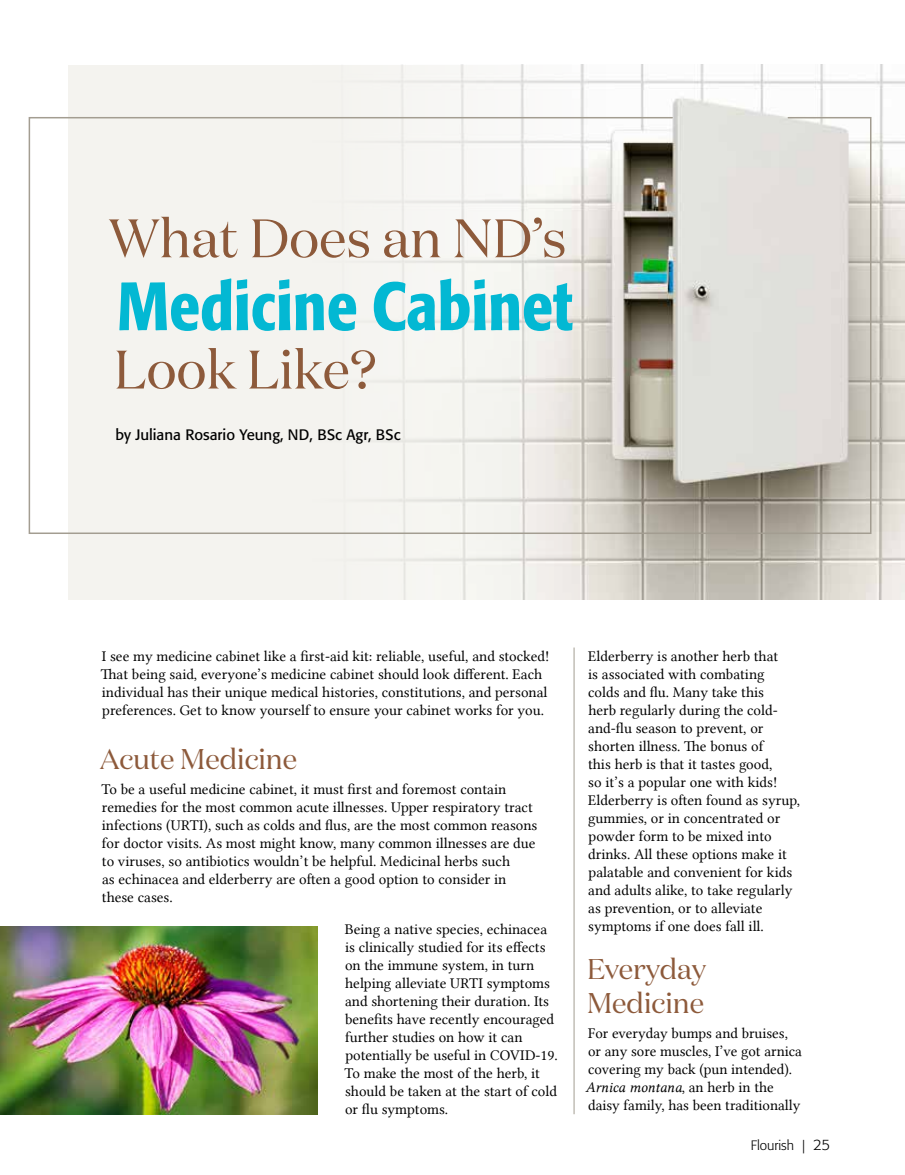
<style>
.page{position:relative;width:905px;height:1175px;background:#fff}
.page>*{position:absolute;margin:0;border:0;box-sizing:border-box;transform-origin:0 0}
.t1{font:500 condensed 67.5px "Formata";color:#03b8d3}
.t2{font:54px "Domaine Disp";color:#8d5a3b}
.t3{font:28.5px/34.2px "Domaine Disp";color:#8d5a3b}
.t4{font:15px/18px "Lin Libertine";color:#000}
.t5{font:15px "Formata";color:#000}
.t6{font:15px "Lin Libertine I";color:#000}
.t7{font:300 13.5px "Formata";color:#000}
.s1{font-family:"Lin Libertine"}
.s2{font-size:15px}
</style>
<div class="page">
<div style="left:69px;top:65px;width:835px;height:535px;background:#f4f3ef"></div>
<img style="left:400px;top:65px;width:504px;height:535px">
<svg style="left:28px;top:116px;width:844px;height:419px"></svg>
<hr style="left:573px;top:647px;width:1px;height:467px;background:#a39d91">
<img style="left:0;top:926px;width:317px;height:188px">
<h2 class="t2" style="left:109px;top:205px;width:459px">What Does an ND’s</h2>
<h1 class="t1" style="left:117px;top:265px;width:457px">Medicine Cabinet</h1>
<h2 class="t2" style="left:114px;top:336px;width:264px">Look Like?</h2>
<p class="t5" style="left:115px;top:426px;width:286px">by Juliana Rosario Yeung, ND, BSc Agr, BSc</p>
<p class="t4" style="left:101px;top:647px;width:450px">I see my medicine cabinet like a first-aid kit: reliable, useful, and stocked!<br>That being said, everyone’s medicine cabinet should look different. Each individual has their unique medical histories, constitutions, and personal preferences. Get to know yourself to ensure your cabinet works for you.</p>
<h3 class="t3" style="left:100px;top:742px;width:199px">Acute Medicine</h3>
<p class="t4" style="left:101px;top:780px;width:437px">To be a useful medicine cabinet, it must first and foremost contain remedies for the most common acute illnesses. Upper respiratory tract infections (URTI), such as colds and flus, are the most common reasons for doctor visits. As most might know, many common illnesses are due to viruses, so antibiotics wouldn’t be helpful. Medicinal herbs such<br>as echinacea and elderberry are often a good option to consider in these cases.</p>
<p class="t4" style="left:344px;top:919px;width:215px">Being a native species, echinacea is clinically studied for its effects on the immune system, in turn helping alleviate URTI symptoms and shortening their duration. Its benefits have recently encouraged further studies on how it can potentially be useful in COVID‑19.<br>To make the most of the herb, it should be taken at the start of cold or flu symptoms.</p>
<p class="t4" style="left:588px;top:647px;width:214px">Elderberry is another herb that<br>is associated with combating<br>colds and flu. Many take this<br>herb regularly during the cold&shy;and-flu season to prevent, or shorten illness. The bonus of<br>this herb is that it tastes good,<br>so it’s a popular one with kids!<br>Elderberry is often found as syrup, gummies, or in concentrated or powder form to be mixed into drinks. All these options make it palatable and convenient for kids and adults alike, to take regularly as prevention, or to alleviate symptoms if one does fall ill.</p>
<h3 class="t3" style="left:587px;top:951px;width:121px">Everyday<br>Medicine</h3>
<p class="t4" style="left:588px;top:1023px;width:215px">For everyday bumps and bruises, or any sore muscles, I’ve got arnica covering my back (pun intended).</p>
<p class="t6" style="left:585px;top:1078px;width:190px">Arnica montana<span class="s1">, an herb in the</span></p>
<p class="t4" style="left:588px;top:1095px;width:214px">daisy family, has been traditionally</p>
<p class="t7" style="left:750px;top:1137px;width:81px">Flourish | <span class="s2">25</span></p>
</div>
